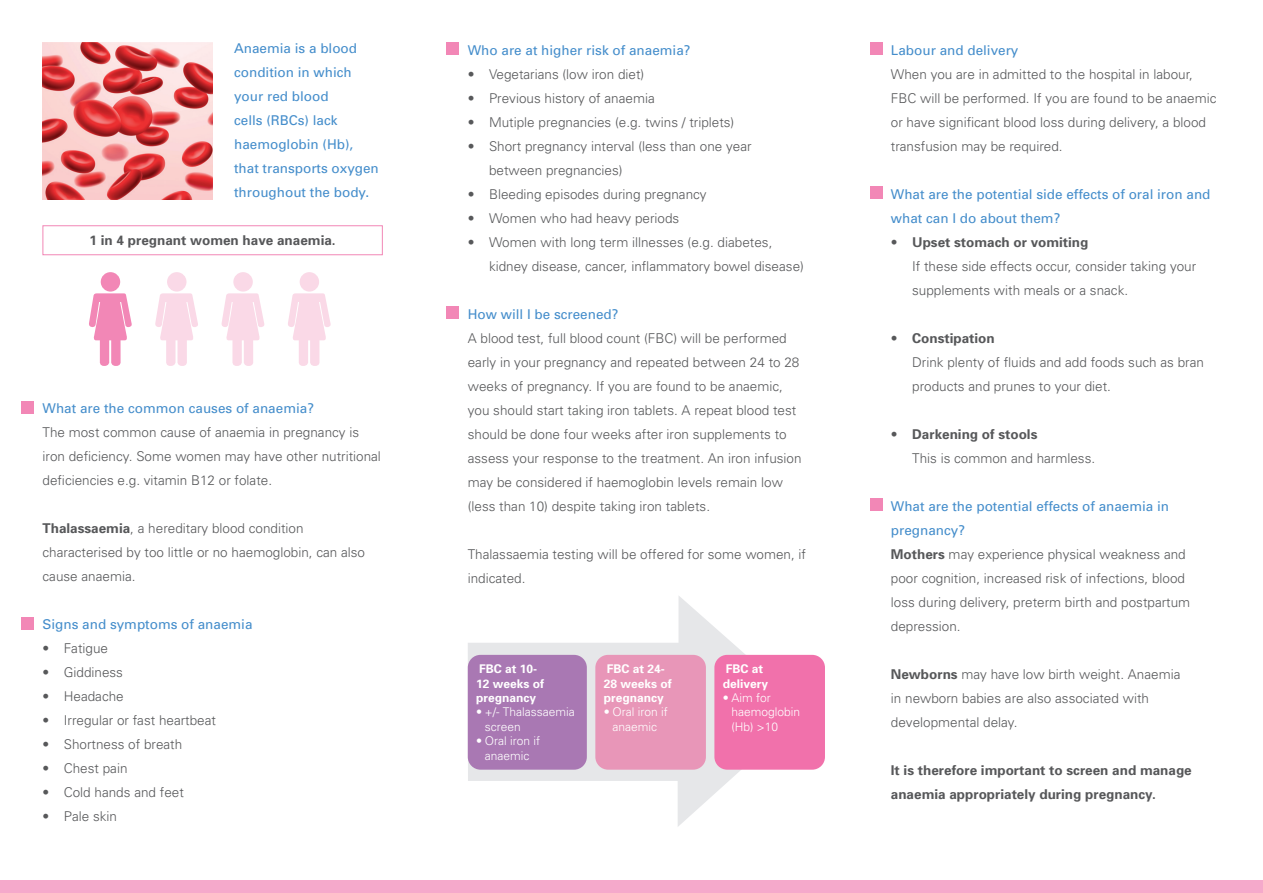
<style>
.page{position:relative;width:1263px;height:893px;background:#fff}
.page>*{position:absolute;margin:0;border:0;box-sizing:border-box;transform-origin:0 0}
.Indent_Body_Text{font:300 13.5px/24px "Univers";color:#57585a}
.Body_Text{font:300 13.5px/24px "Univers";color:#57585a}
.Body_Text-2{font:13.5px/24px "Univers";color:#448dcb}
.Body_Text-3{font:700 13.5px/24px "Univers";color:#57585a}
.Indent_Body_Text-2{font:700 13.5px "Univers";color:#57585a}
.Indent_Body_Text-3{font:300 12px/14.4px "Univers";color:#fff}
.Indent_Body_Text-4{font:700 12px/14.4px "Univers";color:#fff}
.s1{font-weight:700}
.s2{font-weight:300}
</style>
<div class="page">
<svg style="left:468px;top:596px;width:340px;height:230px"></svg>
<div style="left:21px;top:401px;width:13px;height:12px;background:#f287b6"></div>
<div style="left:21px;top:617px;width:13px;height:12px;background:#f287b6"></div>
<div style="left:446px;top:43px;width:13px;height:12px;background:#f287b6"></div>
<div style="left:446px;top:307px;width:13px;height:12px;background:#f287b6"></div>
<div style="left:870px;top:43px;width:12px;height:12px;background:#f287b6"></div>
<div style="left:870px;top:187px;width:12px;height:12px;background:#f287b6"></div>
<div style="left:870px;top:499px;width:12px;height:12px;background:#f287b6"></div>
<div style="left:0;top:880px;width:1263px;height:13px;background:#f5a9cb"></div>
<div style="left:468px;top:655px;width:119px;height:115px;background:#a978b3;border-radius:13px"></div>
<div style="left:595px;top:655px;width:111px;height:115px;background:#e896b8;border-radius:13px"></div>
<div style="left:714px;top:655px;width:111px;height:115px;background:#f171ab;border-radius:13px"></div>
<svg style="left:89px;top:272px;width:43px;height:94px"></svg>
<svg style="left:155px;top:272px;width:43px;height:94px"></svg>
<svg style="left:221px;top:272px;width:44px;height:94px"></svg>
<svg style="left:288px;top:272px;width:43px;height:94px"></svg>
<img style="left:43px;top:43px;width:170px;height:157px">
<div style="left:43px;top:225px;width:340px;height:30px;border:1px solid #f287b6"></div>
<p class="Body_Text-2" style="left:234px;top:36px;width:146px">Anaemia is a blood condition in which your red blood<br>cells (RBCs) lack haemoglobin (Hb), that transports oxygen throughout the body.</p>
<p class="Body_Text-3" style="left:90px;top:228px;width:248px">1 in 4 pregnant women have anaemia.</p>
<p class="Body_Text-2" style="left:43px;top:396px;width:273px">What are the common causes of anaemia?</p>
<p class="Body_Text" style="left:43px;top:420px;width:340px">The most common cause of anaemia in pregnancy is iron deficiency. Some women may have other nutritional deficiencies e.g. vitamin B12 or folate.</p>
<p class="Body_Text" style="left:43px;top:516px;width:324px"><span class="s1">Thalassaemia</span>, a hereditary blood condition characterised by too little or no haemoglobin, can also cause anaemia.</p>
<p class="Body_Text-2" style="left:43px;top:612px;width:212px">Signs and symptoms of anaemia</p>
<p class="Indent_Body_Text" style="left:43px;top:636px;width:67px">• Fatigue</p>
<p class="Indent_Body_Text" style="left:43px;top:660px;width:82px">• Giddiness</p>
<p class="Indent_Body_Text" style="left:43px;top:684px;width:83px">• Headache</p>
<p class="Indent_Body_Text" style="left:43px;top:708px;width:175px">• Irregular or fast heartbeat</p>
<p class="Indent_Body_Text" style="left:43px;top:732px;width:141px">• Shortness of breath</p>
<p class="Indent_Body_Text" style="left:43px;top:756px;width:87px">• Chest pain</p>
<p class="Indent_Body_Text" style="left:43px;top:780px;width:143px">• Cold hands and feet</p>
<p class="Indent_Body_Text" style="left:43px;top:804px;width:76px">• Pale skin</p>
<p class="Body_Text-2" style="left:468px;top:38px;width:224px">Who are at higher risk of anaemia?</p>
<p class="Indent_Body_Text" style="left:468px;top:62px;width:178px">• Vegetarians (low iron diet)</p>
<p class="Indent_Body_Text" style="left:468px;top:86px;width:189px">• Previous history of anaemia</p>
<p class="Indent_Body_Text" style="left:468px;top:110px;width:268px">• Mutiple pregnancies (e.g. twins / triplets)</p>
<p class="Indent_Body_Text" style="left:489px;top:134px;width:264px;text-indent:-21px">• Short pregnancy interval (less than one year between pregnancies)</p>
<p class="Indent_Body_Text" style="left:468px;top:182px;width:240px">• Bleeding episodes during pregnancy</p>
<p class="Indent_Body_Text" style="left:468px;top:206px;width:213px">• Women who had heavy periods</p>
<p class="Indent_Body_Text" style="left:489px;top:230px;width:316px;text-indent:-21px">• Women with long term illnesses (e.g. diabetes, kidney disease, cancer, inflammatory bowel disease)</p>
<p class="Body_Text-2" style="left:468px;top:302px;width:152px">How will I be screened?</p>
<p class="Indent_Body_Text" style="left:468px;top:326px;width:335px">A blood test, full blood count (FBC) will be performed early in your pregnancy and repeated between 24 to 28 weeks of pregnancy. If you are found to be anaemic, you should start taking iron tablets. A repeat blood test should be done four weeks after iron supplements to assess your response to the treatment. An iron infusion may be considered if haemoglobin levels remain low (less than 10) despite taking iron tablets.</p>
<p class="Indent_Body_Text" style="left:468px;top:542px;width:340px">Thalassaemia testing will be offered for some women, if indicated.</p>
<p class="Indent_Body_Text-4" style="left:476px;top:661px;width:70px">FBC at 10-<br>12 weeks of pregnancy</p>
<p class="Indent_Body_Text-3" style="left:485px;top:705px;width:91px;text-indent:-9px">• +/- Thalassaemia screen</p>
<p class="Indent_Body_Text-3" style="left:476px;top:733px;width:65px;text-align:center">• Oral iron if anaemic</p>
<p class="Indent_Body_Text-4" style="left:604px;top:661px;width:70px">FBC at 24-<br>28 weeks of pregnancy</p>
<p class="Indent_Body_Text-3" style="left:604px;top:705px;width:65px;text-align:center">• Oral iron if anaemic</p>
<p class="Indent_Body_Text-4" style="left:723px;top:661px;width:47px">FBC at delivery</p>
<p class="Indent_Body_Text-3" style="left:731px;top:690px;width:70px;text-indent:-9px">• Aim for haemoglobin (Hb) &gt;10</p>
<p class="Body_Text-2" style="left:891px;top:38px;width:129px">Labour and delivery</p>
<p class="Body_Text" style="left:891px;top:62px;width:327px">When you are in admitted to the hospital in labour, FBC will be performed. If you are found to be anaemic or have significant blood loss during delivery, a blood transfusion may be required.</p>
<p class="Body_Text-2" style="left:891px;top:182px;width:321px">What are the potential side effects of oral iron and what can I do about them?</p>
<p class="Indent_Body_Text-2" style="left:891px;top:234px;width:199px"><span class="s2">•</span> Upset stomach or vomiting</p>
<p class="Indent_Body_Text" style="left:912px;top:254px;width:286px">If these side effects occur, consider taking your supplements with meals or a snack.</p>
<p class="Indent_Body_Text-2" style="left:891px;top:330px;width:105px"><span class="s2">•</span> Constipation</p>
<p class="Indent_Body_Text" style="left:912px;top:350px;width:293px">Drink plenty of fluids and add foods such as bran products and prunes to your diet.</p>
<p class="Indent_Body_Text-2" style="left:891px;top:426px;width:148px"><span class="s2">•</span> Darkening of stools</p>
<p class="Indent_Body_Text" style="left:912px;top:446px;width:185px">This is common and harmless.</p>
<p class="Body_Text-2" style="left:891px;top:494px;width:280px">What are the potential effects of anaemia in pregnancy?</p>
<p class="Body_Text" style="left:891px;top:542px;width:301px"><span class="s1">Mothers</span> may experience physical weakness and poor cognition, increased risk of infections, blood loss during delivery, preterm birth and postpartum depression.</p>
<p class="Body_Text" style="left:891px;top:662px;width:291px"><span class="s1">Newborns</span> may have low birth weight. Anaemia in newborn babies are also associated with developmental delay.</p>
<p class="Body_Text-3" style="left:891px;top:758px;width:302px">It is therefore important to screen and manage anaemia appropriately during pregnancy.</p>
</div>
